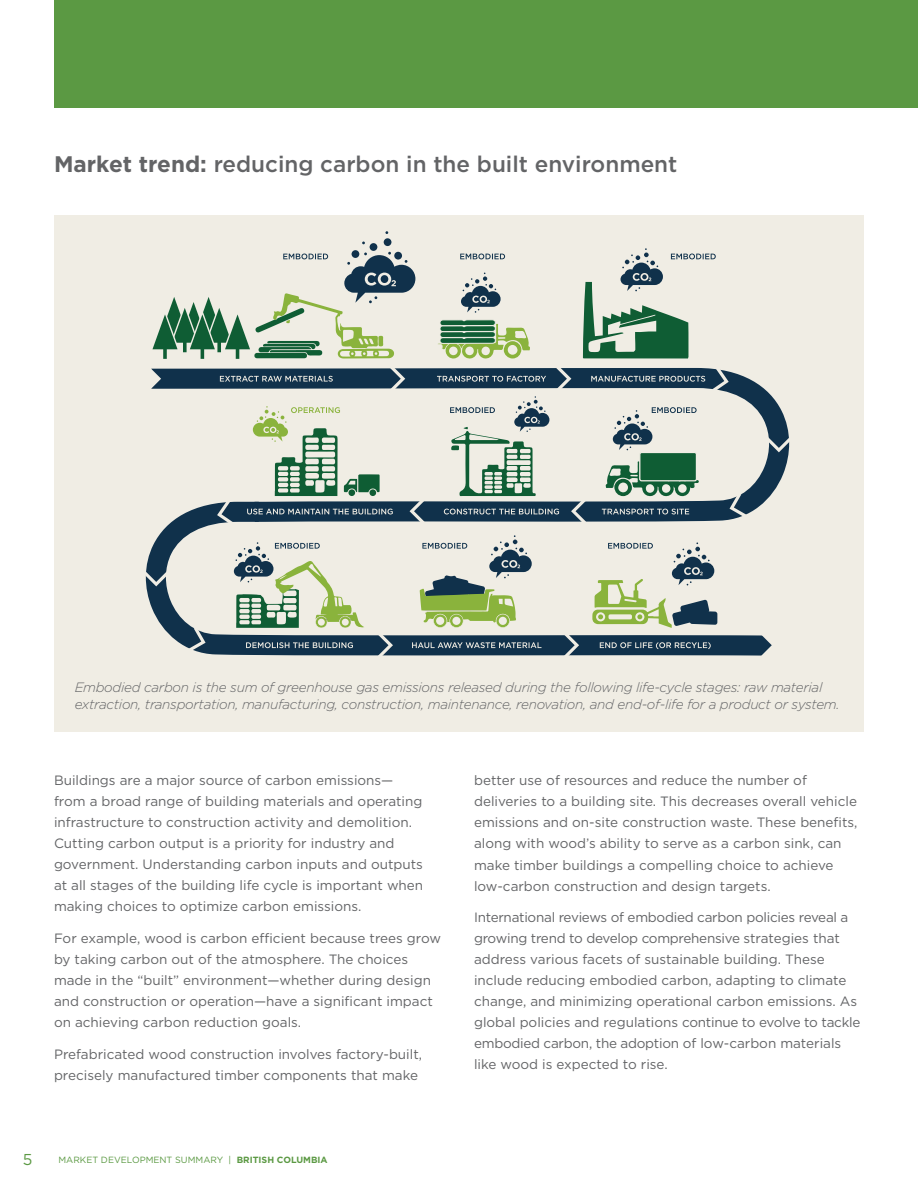
<style>
.page{position:relative;width:918px;height:1188px;background:#fff}
.page>*{position:absolute;margin:0;border:0;box-sizing:border-box;transform-origin:0 0}
.t1{font:500 22.5px "Gotham";color:#636466}
.t2{font:15.75px "Gotham";color:#5b9943}
.t3{font:13.5px/21px "Gotham";color:#636466}
.t4{font:italic 300 13.5px/16.2px "Gotham";letter-spacing:-.02em;color:#636466}
.t5{font:9px "Gotham";color:#5b9943}
.s1{font-weight:700}
</style>
<div class="page">
<div style="left:54px;top:0;width:864px;height:108px;background:#5b9943"></div>
<div style="left:54px;top:215px;width:810px;height:516px;background:#f0ede4"></div>
<div style="left:352px;top:250px;width:7px;height:8px;background:#10314b;border-radius:50%"></div>
<div style="left:370px;top:243px;width:7px;height:8px;background:#10314b;border-radius:50%"></div>
<div style="left:384px;top:238px;width:7px;height:8px;background:#10314b;border-radius:50%"></div>
<svg style="left:234px;top:368px;width:555px;height:134px"></svg>
<svg style="left:146px;top:502px;width:618px;height:154px"></svg>
<svg style="left:461px;top:273px;width:40px;height:40px"></svg>
<svg style="left:437px;top:376px;width:109px;height:6px"></svg>
<svg style="left:460px;top:254px;width:45px;height:5px"></svg>
<svg style="left:613px;top:407px;width:84px;height:43px"></svg>
<svg style="left:591px;top:376px;width:114px;height:6px"></svg>
<svg style="left:602px;top:509px;width:87px;height:6px"></svg>
<svg style="left:444px;top:509px;width:115px;height:6px"></svg>
<svg style="left:247px;top:509px;width:146px;height:6px"></svg>
<svg style="left:246px;top:642px;width:107px;height:6px"></svg>
<svg style="left:412px;top:642px;width:130px;height:6px"></svg>
<svg style="left:600px;top:642px;width:111px;height:7px"></svg>
<svg style="left:605px;top:461px;width:94px;height:36px"></svg>
<svg style="left:438px;top:319px;width:92px;height:40px"></svg>
<svg style="left:151px;top:252px;width:264px;height:144px"></svg>
<svg style="left:378px;top:632px;width:15px;height:24px"></svg>
<svg style="left:571px;top:498px;width:15px;height:26px"></svg>
<svg style="left:556px;top:368px;width:15px;height:24px"></svg>
<svg style="left:564px;top:632px;width:15px;height:24px"></svg>
<svg style="left:761px;top:632px;width:11px;height:24px"></svg>
<svg style="left:410px;top:498px;width:15px;height:26px"></svg>
<svg style="left:712px;top:368px;width:17px;height:24px"></svg>
<svg style="left:217px;top:501px;width:17px;height:24px"></svg>
<svg style="left:730px;top:493px;width:17px;height:25px"></svg>
<svg style="left:188px;top:627px;width:18px;height:25px"></svg>
<svg style="left:766px;top:437px;width:24px;height:15px"></svg>
<svg style="left:145px;top:571px;width:24px;height:15px"></svg>
<svg style="left:583px;top:248px;width:133px;height:110px"></svg>
<div style="left:640px;top:452px;width:56px;height:29px;background:#0f5d34;border-radius:2px"></div>
<div style="left:639px;top:452px;width:58px;height:29px;border:1px solid #fff;border-radius:2px"></div>
<svg style="left:450px;top:396px;width:99px;height:101px"></svg>
<svg style="left:253px;top:406px;width:127px;height:90px"></svg>
<svg style="left:420px;top:535px;width:112px;height:93px"></svg>
<div style="left:436px;top:617px;width:8px;height:8px;background:#f0ede4;border-radius:50%"></div>
<svg style="left:234px;top:542px;width:130px;height:86px"></svg>
<svg style="left:592px;top:542px;width:125px;height:86px"></svg>
<h1 class="t1" style="left:54px;top:149px;width:625px"><span class="s1">Market trend:</span> reducing carbon in the built environment</h1>
<p class="t4" style="left:75px;top:679px;width:767px">Embodied carbon is the sum of greenhouse gas emissions released during the following life-cycle stages: raw material extraction, transportation, manufacturing, construction, maintenance, renovation, and end-of-life for a product or system.</p>
<p class="t3" style="left:54px;top:770px;width:371px">Buildings are a major source of carbon emissions— from a broad range of building materials and operating infrastructure to construction activity and demolition.<br>Cutting carbon output is a priority for industry and government. Understanding carbon inputs and outputs at all stages of the building life cycle is important when making choices to optimize carbon emissions.</p>
<p class="t3" style="left:54px;top:928px;width:389px">For example, wood is carbon efficient because trees grow by taking carbon out of the atmosphere. The choices made in the “built” environment—whether during design and construction or operation—have a significant impact on achieving carbon reduction goals.</p>
<p class="t3" style="left:54px;top:1044px;width:370px">Prefabricated wood construction involves factory-built, precisely manufactured timber components that make</p>
<p class="t2" style="left:23px;top:1150px;width:11px">5</p>
<p class="t5" style="left:58px;top:1154px;width:271px">MARKET DEVELOPMENT SUMMARY | <span class="s1">BRITISH COLUMBIA</span></p>
<p class="t3" style="left:474px;top:770px;width:385px">better use of resources and reduce the number of deliveries to a building site. This decreases overall vehicle emissions and on-site construction waste. These benefits, along with wood’s ability to serve as a carbon sink, can make timber buildings a compelling choice to achieve low-carbon construction and design targets.</p>
<p class="t3" style="left:474px;top:907px;width:388px">International reviews of embodied carbon policies reveal a growing trend to develop comprehensive strategies that address various facets of sustainable building. These include reducing embodied carbon, adapting to climate change, and minimizing operational carbon emissions. As global policies and regulations continue to evolve to tackle embodied carbon, the adoption of low-carbon materials like wood is expected to rise.</p>
</div>
